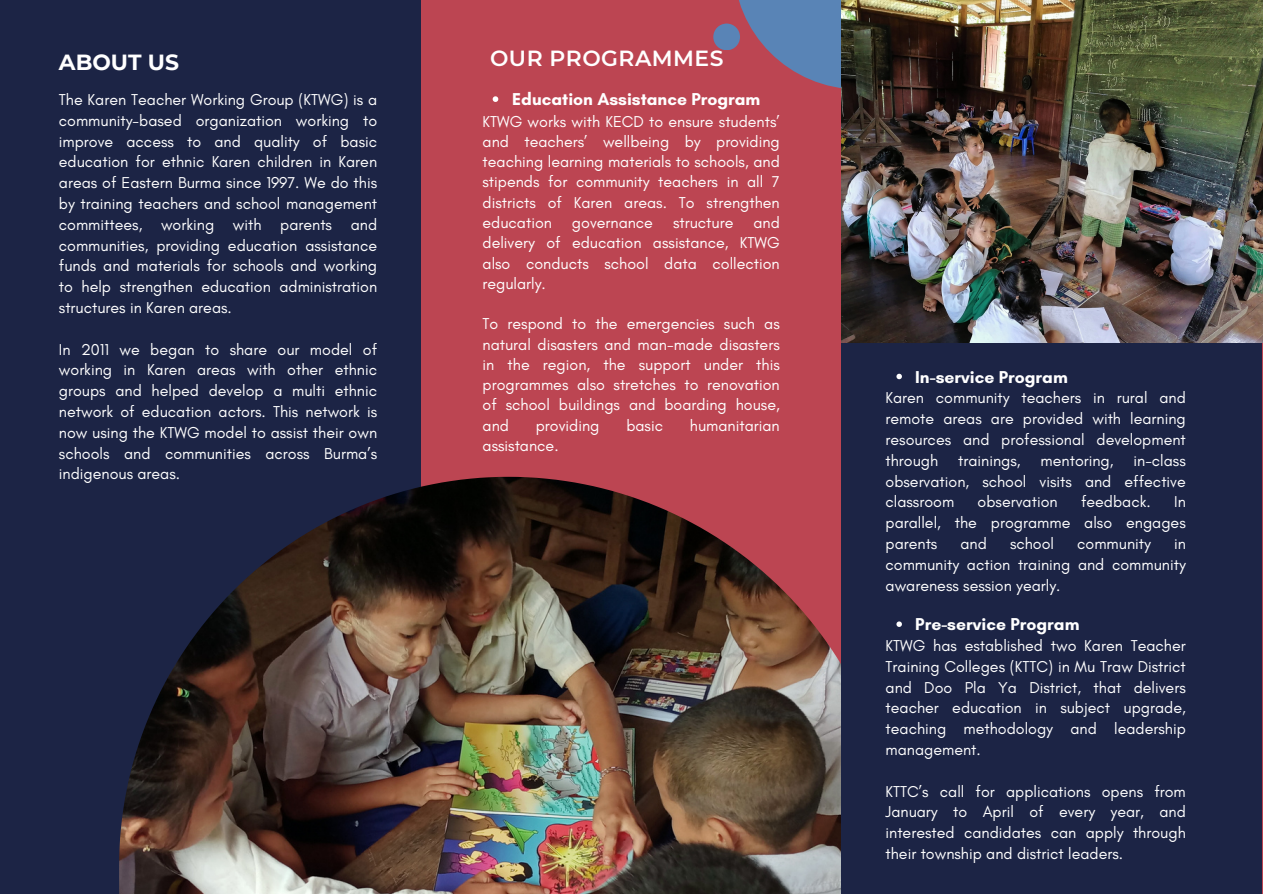
<style>
.page{position:relative;width:1263px;height:894px;background:#fff}
.page>*{position:absolute;margin:0;border:0;box-sizing:border-box;transform-origin:0 0}
.t1{font:600 21.9px "Montserrat";letter-spacing:.02em;color:#fff}
.t2{font:700 21.9px "Montserrat";color:#fff}
.t3{font:700 17.55px "Glacial Indifference";color:#fff}
.t4{font:16.05px/20.9px "Glacial Indifference";color:#fff;text-align:justify}
</style>
<div class="page">
<div style="left:0;top:0;width:1263px;height:893px;background:#bc4552"></div>
<div style="left:0;top:0;width:421px;height:893px;background:#1c2445"></div>
<svg style="left:733px;top:0;width:108px;height:88px;fill:#5984b6"></svg>
<img style="left:119px;top:476px;width:723px;height:417px">
<div style="left:842px;top:0;width:420px;height:893px;background:#1c2445"></div>
<div style="left:713px;top:24px;width:27px;height:26px;background:#5984b6;border-radius:50%"></div>
<img style="left:841px;top:0;width:422px;height:342px">
<svg style="left:493px;top:96px;width:5px;height:6px"></svg>
<svg style="left:896px;top:373px;width:6px;height:6px"></svg>
<svg style="left:896px;top:621px;width:6px;height:5px"></svg>
<p class="t2" style="left:59px;top:49px;width:122px">ABOUT US</p>
<p class="t4" style="left:59px;top:89px;width:320px">The Karen Teacher Working Group (KTWG) is a community-based organization working to improve access to and quality of basic education for ethnic Karen children in Karen areas of Eastern Burma since 1997. We do this by training teachers and school management committees, working with parents and communities, providing education assistance funds and materials for schools and working to help strengthen education administration structures in Karen areas.</p>
<p class="t4" style="left:59px;top:338px;width:320px">In 2011 we began to share our model of working in Karen areas with other ethnic groups and helped develop a multi ethnic network of education actors. This network is now using the KTWG model to assist their own schools and communities across Burma’s indigenous areas.</p>
<p class="t1" style="left:490px;top:44px;width:235px">OUR PROGRAMMES</p>
<p class="t3" style="left:512px;top:89px;width:250px">Education Assistance Program</p>
<p class="t4" style="left:483px;top:111px;width:299px;line-height:20.2px">KTWG works with KECD to ensure students’ and teachers’ wellbeing by providing teaching learning materials to schools, and stipends for community teachers in all 7 districts of Karen areas. To strengthen education governance structure and delivery of education assistance, KTWG also conducts school data collection regularly.</p>
<p class="t4" style="left:483px;top:313px;width:299px;line-height:20.2px">To respond to the emergencies such as natural disasters and man-made disasters in the region, the support under this programmes also stretches to renovation of school buildings and boarding house, and</p>
<p class="t4" style="left:536px;top:414px;width:65px">providing</p>
<p class="t4" style="left:626px;top:414px;width:38px">basic</p>
<p class="t4" style="left:690px;top:414px;width:91px">humanitarian</p>
<p class="t4" style="left:483px;top:434px;width:78px">assistance.</p>
<p class="t3" style="left:915px;top:366px;width:154px">In-service Program</p>
<p class="t4" style="left:885px;top:387px;width:302px">Karen community teachers in rural and remote areas are provided with learning resources and professional development through trainings, mentoring, in-class observation, school visits and effective classroom</p>
<p class="t4" style="left:978px;top:491px;width:81px">observation</p>
<p class="t4" style="left:1081px;top:491px;width:71px">feedback.</p>
<p class="t4" style="left:885px;top:491px;width:302px;text-indent:289px">In parallel, the programme also engages parents</p>
<p class="t4" style="left:960px;top:532px;width:28px">and</p>
<p class="t4" style="left:1010px;top:532px;width:46px">school</p>
<p class="t4" style="left:1077px;top:532px;width:75px">community</p>
<p class="t4" style="left:885px;top:532px;width:302px;text-indent:288px">in community action training and community awareness session yearly.</p>
<p class="t3" style="left:915px;top:613px;width:166px">Pre-service Program</p>
<p class="t4" style="left:885px;top:634px;width:302px">KTWG has established two Karen Teacher Training Colleges (KTTC) in Mu Traw District and Doo Pla Ya District, that delivers teacher education in subject upgrade, teaching methodology and leadership management.</p>
<p class="t4" style="left:885px;top:780px;width:302px">KTTC’s call for applications opens from January to April of every year, and interested candidates can apply through their township and district leaders.</p>
</div>
